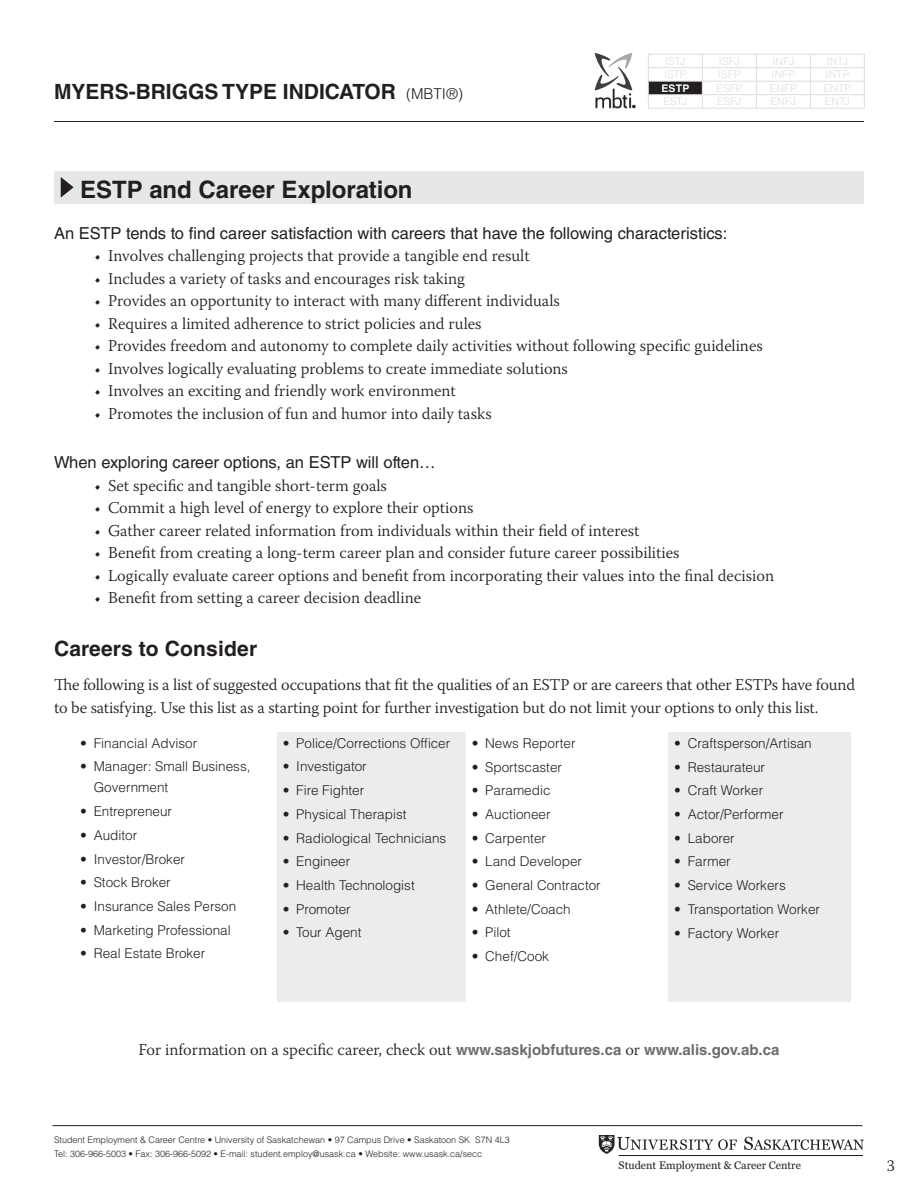
<style>
.page{position:relative;width:918px;height:1188px;background:#fff}
.page>*{position:absolute;margin:0;border:0;box-sizing:border-box;transform-origin:0 0}
.t1{font:700 24px "Helvetica LT Std";letter-spacing:-.005em;color:#231f20}
.t2{font:700 21px "Helvetica LT Std";color:#231f20}
.t3{font:300 16.5px/22.5px "Warnock Pro";color:#231f20}
.t4{font:16.5px "Helvetica LT Std";color:#231f20}
.t5{font:300 13.5px/21px "Helvetica LT Std";color:#231f20}
.t6{font:10.95px "Georgia";color:#231f20}
.t7{font:300 10.5px "Helvetica LT Std";letter-spacing:.015em;color:#dcdddf}
.t8{font:700 10.5px "Helvetica LT Std";color:#fff}
.t9{font:300 9px/13.5px "Helvetica LT Std";color:#231f20}
.s1{font-weight:300;font-size:15px}
.s2{font-family:"Helvetica LT Std";font-weight:700;font-size:15px;color:#6c6d70}
</style>
<div class="page">
<hr style="left:52px;top:1125px;width:810px;height:1px;background:#231f20">
<hr style="left:54px;top:121px;width:810px;height:1px;background:#231f20">
<svg style="left:744px;top:1137px;width:120px;height:13px"></svg>
<svg style="left:599px;top:1135px;width:138px;height:19px"></svg>
<hr style="left:619px;top:1155px;width:243px;height:1px;background:#231f20">
<svg style="left:594px;top:53px;width:42px;height:55px"></svg>
<div style="left:648px;top:81px;width:54px;height:14px;background:#231f20"></div>
<hr style="left:648px;top:54px;width:54px;height:1px;background:#dcdddf">
<hr style="left:702px;top:54px;width:54px;height:1px;background:#dcdddf">
<hr style="left:756px;top:54px;width:54px;height:1px;background:#dcdddf">
<hr style="left:810px;top:54px;width:55px;height:1px;background:#dcdddf">
<hr style="left:648px;top:67px;width:54px;height:1px;background:#dcdddf">
<hr style="left:702px;top:67px;width:54px;height:1px;background:#dcdddf">
<hr style="left:756px;top:67px;width:54px;height:1px;background:#dcdddf">
<hr style="left:810px;top:67px;width:55px;height:1px;background:#dcdddf">
<hr style="left:648px;top:81px;width:54px;height:1px;background:#dcdddf">
<hr style="left:702px;top:81px;width:54px;height:1px;background:#dcdddf">
<hr style="left:756px;top:81px;width:54px;height:1px;background:#dcdddf">
<hr style="left:810px;top:81px;width:55px;height:1px;background:#dcdddf">
<hr style="left:648px;top:94px;width:54px;height:1px;background:#dcdddf">
<svg style="left:648px;top:55px;width:1px;height:53px"></svg>
<hr style="left:702px;top:94px;width:54px;height:1px;background:#dcdddf">
<svg style="left:702px;top:55px;width:1px;height:53px"></svg>
<hr style="left:756px;top:94px;width:54px;height:1px;background:#dcdddf">
<svg style="left:756px;top:55px;width:1px;height:53px"></svg>
<hr style="left:810px;top:94px;width:55px;height:1px;background:#dcdddf">
<svg style="left:810px;top:55px;width:1px;height:53px"></svg>
<svg style="left:864px;top:55px;width:1px;height:53px"></svg>
<hr style="left:648px;top:108px;width:54px;height:1px;background:#dcdddf">
<hr style="left:702px;top:108px;width:54px;height:1px;background:#dcdddf">
<hr style="left:756px;top:108px;width:54px;height:1px;background:#dcdddf">
<hr style="left:810px;top:108px;width:55px;height:1px;background:#dcdddf">
<div style="left:54px;top:171px;width:810px;height:33px;background:#e6e7e9"></div>
<svg style="left:61px;top:177px;width:13px;height:21px"></svg>
<div style="left:277px;top:732px;width:189px;height:270px;background:#ececee"></div>
<div style="left:668px;top:732px;width:182px;height:270px;background:#ececee"></div>
<p class="t2" style="left:54px;top:79px;width:411px">Myers-Briggs Type Indicator <span class="s1">(MBTI®)</span></p>
<p class="t7" style="left:665px;top:54px;width:22px">ISTJ</p>
<p class="t7" style="left:719px;top:54px;width:22px">ISFJ</p>
<p class="t7" style="left:772px;top:54px;width:24px">INFJ</p>
<p class="t7" style="left:827px;top:54px;width:23px">INTJ</p>
<p class="t7" style="left:664px;top:68px;width:24px">ISTP</p>
<p class="t7" style="left:718px;top:68px;width:24px">ISFP</p>
<p class="t7" style="left:772px;top:68px;width:25px">INFP</p>
<p class="t7" style="left:826px;top:68px;width:25px">INTP</p>
<p class="t8" style="left:661px;top:82px;width:28px">ESTP</p>
<p class="t7" style="left:716px;top:81px;width:27px">ESFP</p>
<p class="t7" style="left:770px;top:81px;width:29px">ENFP</p>
<p class="t7" style="left:824px;top:81px;width:29px">ENTP</p>
<p class="t7" style="left:664px;top:95px;width:25px">ESTJ</p>
<p class="t7" style="left:717px;top:95px;width:26px">ESFJ</p>
<p class="t7" style="left:771px;top:95px;width:27px">ENFJ</p>
<p class="t7" style="left:825px;top:95px;width:27px">ENTJ</p>
<h1 class="t1" style="left:80px;top:174px;width:334px">ESTP and Career Exploration</h1>
<p class="t4" style="left:54px;top:223px;width:675px">An ESTP tends to find career satisfaction with careers that have the following characteristics:</p>
<p class="t3" style="left:95px;top:244px;width:437px">• Involves challenging projects that provide a tangible end result</p>
<p class="t3" style="left:95px;top:267px;width:372px">• Includes a variety of tasks and encourages risk taking</p>
<p class="t3" style="left:95px;top:289px;width:467px">• Provides an opportunity to interact with many different individuals</p>
<p class="t3" style="left:95px;top:312px;width:389px">• Requires a limited adherence to strict policies and rules</p>
<p class="t3" style="left:95px;top:334px;width:670px">• Provides freedom and autonomy to complete daily activities without following specific guidelines</p>
<p class="t3" style="left:95px;top:357px;width:475px">• Involves logically evaluating problems to create immediate solutions</p>
<p class="t3" style="left:95px;top:379px;width:363px">• Involves an exciting and friendly work environment</p>
<p class="t3" style="left:95px;top:402px;width:399px">• Promotes the inclusion of fun and humor into daily tasks</p>
<p class="t4" style="left:54px;top:453px;width:383px">When exploring career options, an ESTP will often…</p>
<p class="t3" style="left:95px;top:474px;width:294px">• Set specific and tangible short-term goals</p>
<p class="t3" style="left:95px;top:496px;width:380px">• Commit a high level of energy to explore their options</p>
<p class="t3" style="left:95px;top:519px;width:546px">• Gather career related information from individuals within their field of interest</p>
<p class="t3" style="left:95px;top:541px;width:586px">• Benefit from creating a long-term career plan and consider future career possibilities</p>
<p class="t3" style="left:95px;top:564px;width:681px">• Logically evaluate career options and benefit from incorporating their values into the final decision</p>
<p class="t3" style="left:95px;top:586px;width:328px">• Benefit from setting a career decision deadline</p>
<p class="t2" style="left:54px;top:635px;width:205px">Careers to Consider</p>
<p class="t3" style="left:54px;top:673px;width:803px">The following is a list of suggested occupations that fit the qualities of an ESTP or are careers that other ESTPs have found to be satisfying. Use this list as a starting point for further investigation but do not limit your options to only this list.</p>
<p class="t5" style="left:80px;top:732px;width:119px">• Financial Advisor</p>
<p class="t5" style="left:94px;top:756px;width:158px;text-indent:-14px">• Manager: Small Business,<br>Government</p>
<p class="t5" style="left:80px;top:801px;width:93px">• Entrepreneur</p>
<p class="t5" style="left:80px;top:824px;width:59px">• Auditor</p>
<p class="t5" style="left:80px;top:848px;width:106px">• Investor/Broker</p>
<p class="t5" style="left:80px;top:872px;width:92px">• Stock Broker</p>
<p class="t5" style="left:80px;top:896px;width:158px">• Insurance Sales Person</p>
<p class="t5" style="left:80px;top:919px;width:152px">• Marketing Professional</p>
<p class="t5" style="left:80px;top:943px;width:127px">• Real Estate Broker</p>
<p class="t5" style="left:283px;top:732px;width:169px">• Police/Corrections Officer</p>
<p class="t5" style="left:283px;top:756px;width:86px">• Investigator</p>
<p class="t5" style="left:283px;top:780px;width:83px">• Fire Fighter</p>
<p class="t5" style="left:283px;top:803px;width:125px">• Physical Therapist</p>
<p class="t5" style="left:283px;top:827px;width:165px">• Radiological Technicians</p>
<p class="t5" style="left:283px;top:851px;width:69px">• Engineer</p>
<p class="t5" style="left:283px;top:875px;width:134px">• Health Technologist</p>
<p class="t5" style="left:283px;top:898px;width:70px">• Promoter</p>
<p class="t5" style="left:283px;top:922px;width:80px">• Tour Agent</p>
<p class="t5" style="left:674px;top:732px;width:139px">• Craftsperson/Artisan</p>
<p class="t5" style="left:674px;top:756px;width:92px">• Restaurateur</p>
<p class="t5" style="left:674px;top:780px;width:91px">• Craft Worker</p>
<p class="t5" style="left:674px;top:804px;width:111px">• Actor/Performer</p>
<p class="t5" style="left:674px;top:827px;width:62px">• Laborer</p>
<p class="t5" style="left:674px;top:851px;width:58px">• Farmer</p>
<p class="t5" style="left:674px;top:875px;width:113px">• Service Workers</p>
<p class="t5" style="left:674px;top:898px;width:147px">• Transportation Worker</p>
<p class="t5" style="left:674px;top:922px;width:107px">• Factory Worker</p>
<p class="t5" style="left:472px;top:732px;width:105px">• News Reporter</p>
<p class="t5" style="left:472px;top:756px;width:92px">• Sportscaster</p>
<p class="t5" style="left:472px;top:780px;width:80px">• Paramedic</p>
<p class="t5" style="left:472px;top:804px;width:80px">• Auctioneer</p>
<p class="t5" style="left:472px;top:827px;width:76px">• Carpenter</p>
<p class="t5" style="left:472px;top:851px;width:112px">• Land Developer</p>
<p class="t5" style="left:472px;top:875px;width:131px">• General Contractor</p>
<p class="t5" style="left:472px;top:898px;width:101px">• Athlete/Coach</p>
<p class="t5" style="left:472px;top:922px;width:41px">• Pilot</p>
<p class="t5" style="left:472px;top:946px;width:79px">• Chef/Cook</p>
<p class="t3" style="left:139px;top:1038px;width:642px">For information on a specific career, check out <span class="s2">www.saskjobfutures.ca</span> or <span class="s2">www.alis.gov.ab.ca</span></p>
<p class="t9" style="left:54px;top:1133px;width:457px">Student Employment &amp; Career Centre • University of Saskatchewan • 97 Campus Drive • Saskatoon SK S7N 4L3<br>Tel: 306-966-5003 • Fax: 306-966-5092 • E-mail: student.employ@usask.ca • Website: www.usask.ca/secc</p>
<p class="t6" style="left:619px;top:1159px;width:184px">Student Employment &amp; Career Centre</p>
<p class="t3" style="left:887px;top:1154px;width:10px">3</p>
</div>
